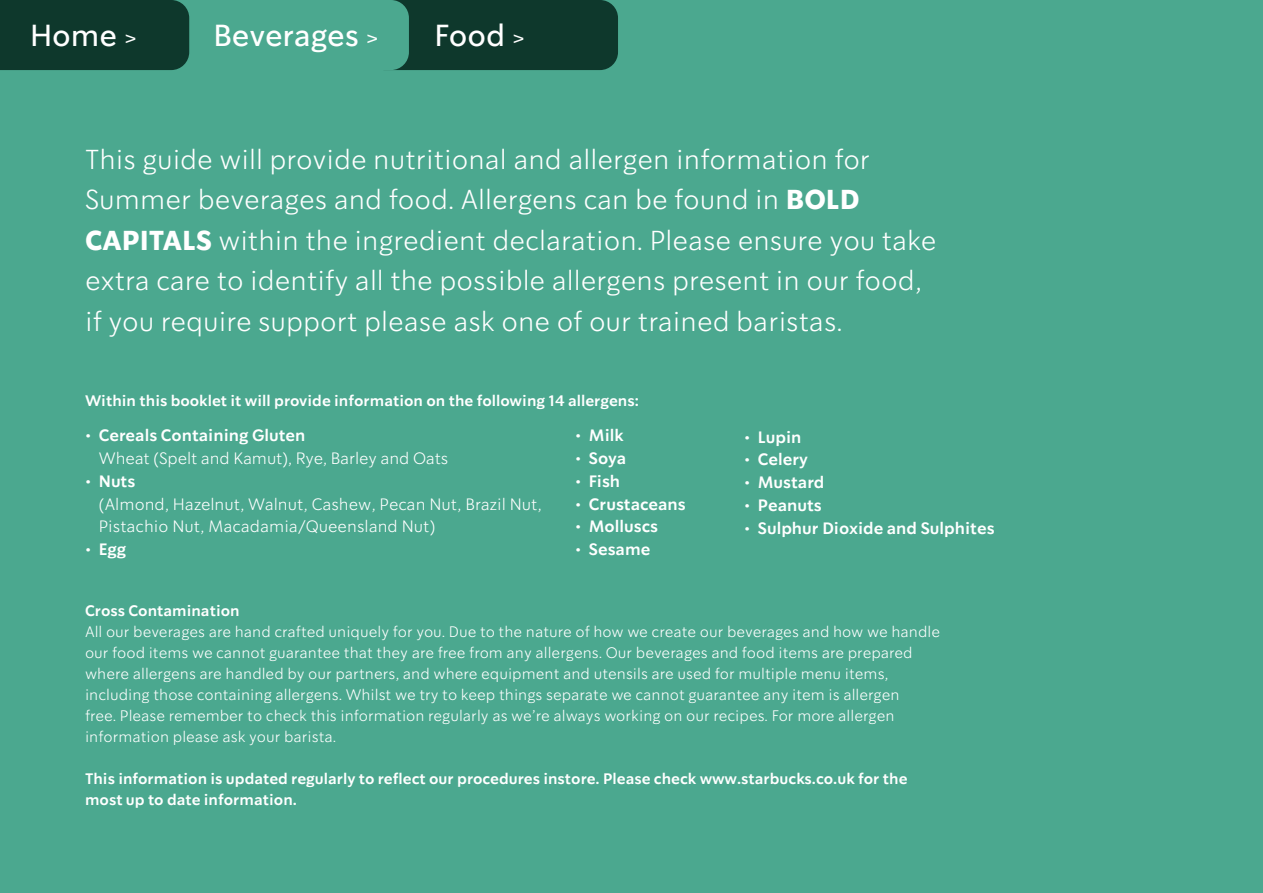
<style>
.page{position:relative;width:1263px;height:893px;background:#4ba88f}
.page>*{position:absolute;margin:0;border:0;box-sizing:border-box;transform-origin:0 0}
.t1{font:30px "So Do Sans";color:#fff}
.t2{font:300 27px/40.5px "So Do Sans";color:#fff}
.t3{font:600 16.2px "So Do Sans";color:#fff}
.t4{font:300 16.2px/22.8px "So Do Sans";color:#fff}
.t5{font:300 15px/21px "So Do Sans";color:#fff}
.t6{font:600 15px/21px "So Do Sans";color:#fff}
.s1{font-size:21px}
.s2{font-weight:700}
</style>
<div class="page">
<svg style="left:0;top:0;width:618px;height:70px"></svg>
<h1 class="t1" style="left:30px;top:18px;width:108px">Home <span class="s1">&gt;</span></h1>
<h1 class="t1" style="left:213px;top:18px;width:167px">Beverages <span class="s1">&gt;</span></h1>
<h1 class="t1" style="left:434px;top:18px;width:92px">Food <span class="s1">&gt;</span></h1>
<p class="t2" style="left:85px;top:139px;width:853px">This guide will provide nutritional and allergen information for Summer beverages and food. Allergens can be found in <span class="s2">BOLD CAPITALS</span> within the ingredient declaration. Please ensure you take extra care to identify all the possible allergens present in our food, if you require support please ask one of our trained baristas.</p>
<p class="t6" style="left:85px;top:390px;width:555px">Within this booklet it will provide information on the following 14 allergens:</p>
<p class="t3" style="left:85px;top:426px;width:222px">• Cereals Containing Gluten</p>
<p class="t4" style="left:99px;top:447px;width:351px">Wheat (Spelt and Kamut), Rye, Barley and Oats</p>
<p class="t3" style="left:85px;top:471px;width:52px">• Nuts</p>
<p class="t4" style="left:99px;top:493px;width:444px">(Almond, Hazelnut, Walnut, Cashew, Pecan Nut, Brazil Nut,<br>Pistachio Nut, Macadamia/Queensland Nut)</p>
<p class="t3" style="left:85px;top:540px;width:43px">• Egg</p>
<p class="t3" style="left:575px;top:426px;width:50px">• Milk</p>
<p class="t3" style="left:575px;top:449px;width:53px">• Soya</p>
<p class="t3" style="left:575px;top:471px;width:47px">• Fish</p>
<p class="t3" style="left:575px;top:494px;width:112px">• Crustaceans</p>
<p class="t3" style="left:575px;top:517px;width:85px">• Molluscs</p>
<p class="t3" style="left:575px;top:540px;width:77px">• Sesame</p>
<p class="t3" style="left:744px;top:427px;width:59px">• Lupin</p>
<p class="t3" style="left:744px;top:450px;width:66px">• Celery</p>
<p class="t3" style="left:744px;top:473px;width:82px">• Mustard</p>
<p class="t3" style="left:744px;top:495px;width:79px">• Peanuts</p>
<p class="t3" style="left:744px;top:518px;width:252px">• Sulphur Dioxide and Sulphites</p>
<p class="t6" style="left:85px;top:600px;width:156px">Cross Contamination</p>
<p class="t5" style="left:85px;top:621px;width:856px">All our beverages are hand crafted uniquely for you. Due to the nature of how we create our beverages and how we handle our food items we cannot guarantee that they are free from any allergens. Our beverages and food items are prepared where allergens are handled by our partners, and where equipment and utensils are used for multiple menu items, including those containing allergens. Whilst we try to keep things separate we cannot guarantee any item is allergen<br>free. Please remember to check this information regularly as we’re always working on our recipes. For more allergen information please ask your barista.</p>
<p class="t6" style="left:85px;top:768px;width:824px">This information is updated regularly to reflect our procedures instore. Please check www.starbucks.co.uk for the most up to date information.</p>
</div>
